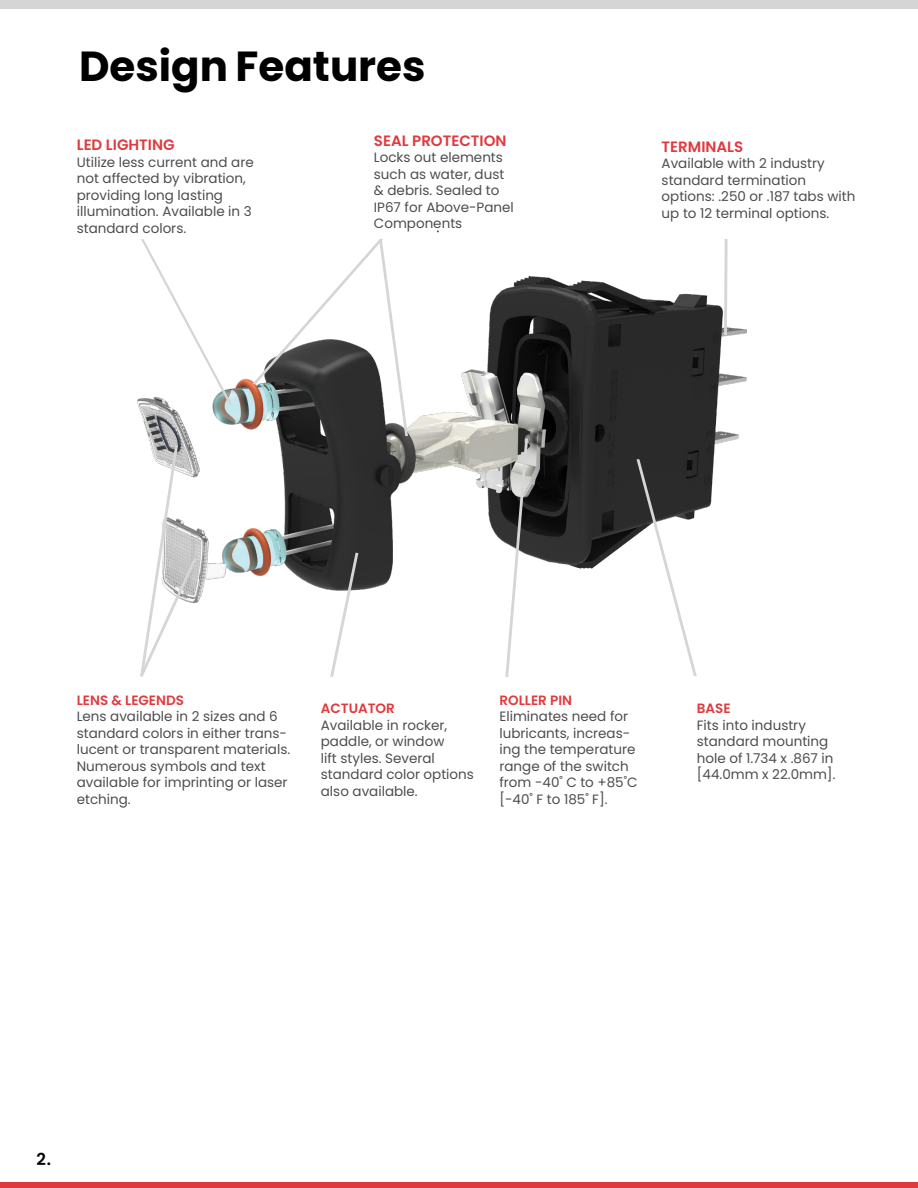
<style>
.page{position:relative;width:918px;height:1188px;background:#fff}
.page>*{position:absolute;margin:0;border:0;box-sizing:border-box;transform-origin:0 0}
.t1{font:700 42px "Poppins";color:#000}
.t2{font:600 16.5px "Poppins";color:#000}
.t3{font:600 15px "Poppins";color:#e03a3e}
.t4{font:13.5px/16.5px "Poppins";color:#4d4d4f}
.t5{font:600 13.5px "Poppins";color:#e03a3e}
</style>
<div class="page">
<div style="left:0;top:1182px;width:918px;height:6px;background:#e03a3e"></div>
<div style="left:0;top:0;width:918px;height:9px;background:#d6d5d5"></div>
<img style="left:137px;top:276px;width:609px;height:326px">
<svg style="left:251px;top:238px;width:158px;height:199px"></svg>
<svg style="left:723px;top:239px;width:5px;height:97px"></svg>
<svg style="left:140px;top:239px;width:93px;height:167px"></svg>
<svg style="left:329px;top:552px;width:30px;height:125px"></svg>
<svg style="left:139px;top:444px;width:59px;height:233px"></svg>
<svg style="left:505px;top:438px;width:24px;height:239px"></svg>
<svg style="left:636px;top:458px;width:62px;height:218px"></svg>
<h1 class="t1" style="left:79px;top:42px;width:348px">Design Features</h1>
<p class="t3" style="left:77px;top:136px;width:99px">LED LIGHTING</p>
<p class="t4" style="left:77px;top:154px;width:178px">Utilize less current and are not affected by vibration, providing long lasting illumination. Available in 3 standard colors.</p>
<p class="t3" style="left:374px;top:132px;width:134px">SEAL PROTECTION</p>
<p class="t4" style="left:374px;top:149px;width:141px">Locks out elements such as water, dust &amp; debris. Sealed to<br>IP67 for Above-Panel<br>Components</p>
<p class="t3" style="left:662px;top:138px;width:83px">TERMINALS</p>
<p class="t4" style="left:662px;top:155px;width:195px">Available with 2 industry standard termination options: .250 or .187 tabs with up to 12 terminal options.</p>
<p class="t5" style="left:77px;top:692px;width:109px">LENS &amp; LEGENDS</p>
<p class="t4" style="left:77px;top:708px;width:215px">Lens available in 2 sizes and 6 standard colors in either trans&shy;lucent or transparent materials.<br>Numerous symbols and text available for imprinting or laser etching.</p>
<p class="t5" style="left:321px;top:701px;width:75px">ACTUATOR</p>
<p class="t4" style="left:321px;top:717px;width:155px">Available in rocker, paddle, or window<br>lift styles. Several standard color options also available.</p>
<p class="t5" style="left:499px;top:692px;width:74px">ROLLER PIN</p>
<p class="t4" style="left:499px;top:708px;width:140px">Eliminates need for lubricants, increas&shy;ing the temperature range of the switch from -40˚ C to +85˚C [-40˚ F to 185˚ F].</p>
<p class="t5" style="left:697px;top:701px;width:35px">BASE</p>
<p class="t4" style="left:697px;top:717px;width:140px">Fits into industry standard mounting hole of 1.734 x .867 in [44.0mm x 22.0mm].</p>
<p class="t2" style="left:37px;top:1149px;width:16px">2.</p>
</div>
